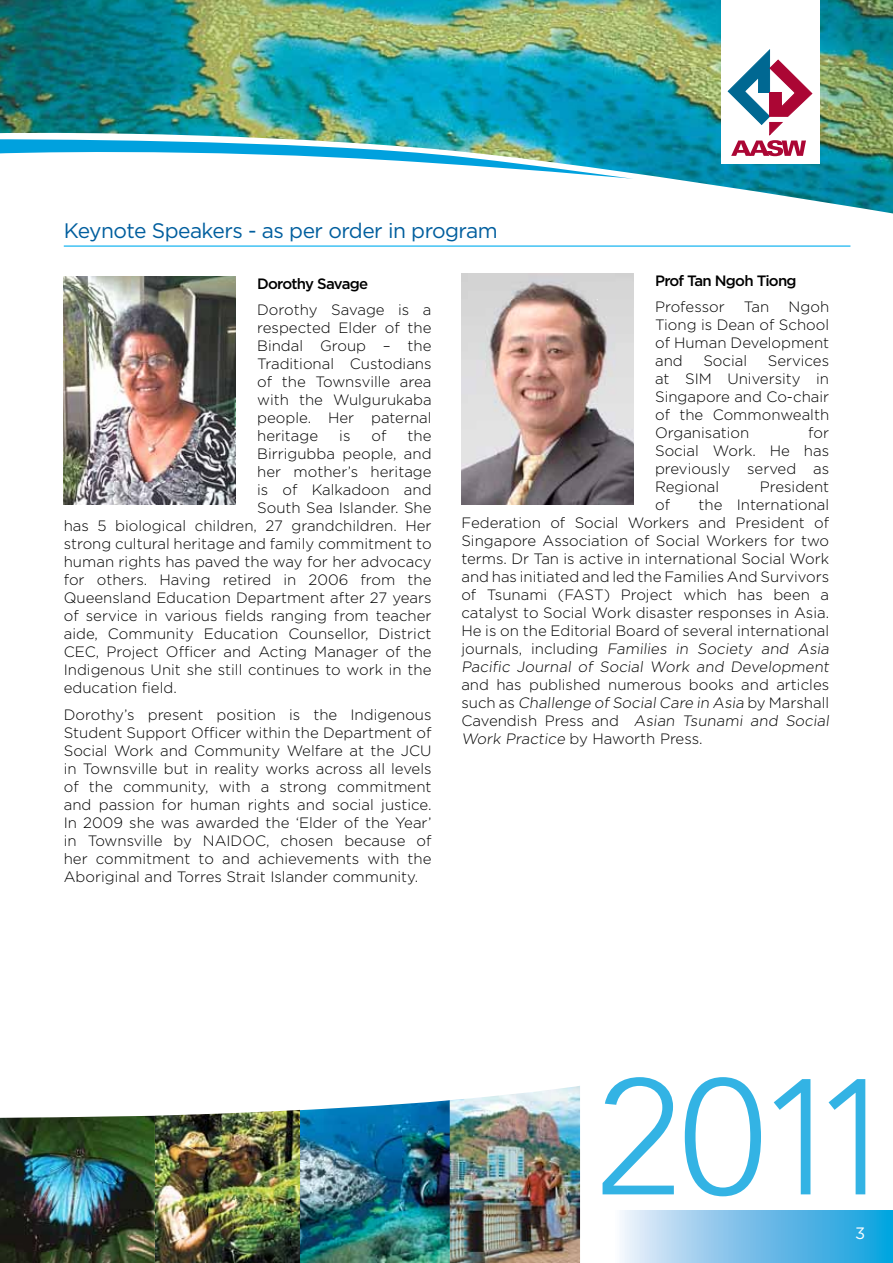
<style>
.page{position:relative;width:893px;height:1263px;background:#fff}
.page>*{position:absolute;margin:0;border:0;box-sizing:border-box;transform-origin:0 0}
.t1{font:21px "Gotham";letter-spacing:-.025em;color:#005e9e}
.t2{font:16.5px "Gotham";color:#fff}
.t3{font:300 15px/18px "Gotham";color:#000;text-align:justify}
.t4{font:500 15px "Gotham";letter-spacing:-.05em;color:#000}
</style>
<div class="page">
<svg style="left:603px;top:1077px;width:262px;height:119px"></svg>
<div style="left:580px;top:1210px;width:313px;height:53px;background:linear-gradient(to right,#fffcfe,#0598db)"></div>
<hr style="left:64px;top:245px;width:786px;height:2px;background:#00aeef">
<img style="left:0;top:0;width:893px;height:213px">
<svg style="left:0;top:139px;width:634px;height:40px"></svg>
<div style="left:721px;top:0;width:98px;height:163px;background:#fff"></div>
<svg style="left:728px;top:50px;width:84px;height:106px"></svg>
<img style="left:450px;top:1086px;width:130px;height:177px">
<img style="left:300px;top:1100px;width:150px;height:163px">
<img style="left:155px;top:1110px;width:145px;height:153px">
<img style="left:0;top:1116px;width:155px;height:147px">
<img style="left:64px;top:276px;width:172px;height:229px">
<img style="left:462px;top:273px;width:172px;height:232px">
<h1 class="t1" style="left:64px;top:219px;width:435px">Keynote Speakers - as per order in program</h1>
<p class="t4" style="left:257px;top:275px;width:112px">Dorothy Savage</p>
<p class="t3" style="left:257px;top:301px;width:176px">Dorothy Savage is a respected Elder of the Bindal Group – the Traditional Custodians of the Townsville area with the Wulgurukaba people. Her paternal heritage</p>
<p class="t3" style="left:339px;top:427px;width:13px">is</p>
<p class="t3" style="left:372px;top:427px;width:17px">of</p>
<p class="t3" style="left:408px;top:427px;width:25px">the</p>
<p class="t3" style="left:257px;top:445px;width:176px">Birrigubba people, and</p>
<p class="t3" style="left:257px;top:463px;width:176px">her mother’s heritage</p>
<p class="t3" style="left:257px;top:481px;width:176px">is of Kalkadoon and</p>
<p class="t3" style="left:257px;top:499px;width:176px">South Sea Islander. She</p>
<p class="t3" style="left:64px;top:517px;width:369px">has 5 biological children, 27 grandchildren. Her</p>
<p class="t3" style="left:64px;top:535px;width:369px">strong cultural heritage and family commitment to</p>
<p class="t3" style="left:64px;top:553px;width:369px">human rights has paved the way for her advocacy</p>
<p class="t3" style="left:64px;top:571px;width:369px">for others. Having retired in 2006 from the</p>
<p class="t3" style="left:64px;top:589px;width:369px">Queensland Education Department after 27 years</p>
<p class="t3" style="left:64px;top:607px;width:369px">of service in various fields ranging from teacher</p>
<p class="t3" style="left:64px;top:625px;width:369px">aide, Community Education Counsellor, District</p>
<p class="t3" style="left:64px;top:643px;width:369px">CEC, Project Officer and Acting Manager of the</p>
<p class="t3" style="left:64px;top:661px;width:369px">Indigenous Unit she still continues to work in the</p>
<p class="t3" style="left:64px;top:679px;width:114px">education field.</p>
<p class="t3" style="left:64px;top:705px;width:369px">Dorothy’s present position is the Indigenous Student Support Officer within the Department of Social Work and Community Welfare at the JCU in Townsville but in reality works across all levels of the community, with a strong commitment and passion for human rights and social justice.<br>In 2009 she was awarded the ‘Elder of the Year’ in Townsville by NAIDOC, chosen because of her commitment to and achievements with the Aboriginal and Torres Strait Islander community.</p>
<p class="t4" style="left:655px;top:272px;width:143px">Prof Tan Ngoh Tiong</p>
<p class="t3" style="left:655px;top:298px;width:71px">Professor</p>
<p class="t3" style="left:744px;top:298px;width:27px">Tan</p>
<p class="t3" style="left:655px;top:298px;width:176px;text-indent:134px">Ngoh Tiong is Dean of School of Human Development and</p>
<p class="t3" style="left:703px;top:352px;width:45px">Social</p>
<p class="t3" style="left:655px;top:352px;width:176px;text-indent:113px">Services at SIM University in Singapore and Co-chair of the Commonwealth Organisation</p>
<p class="t3" style="left:655px;top:424px;width:176px;text-indent:153px">for Social Work. He has previously served as Regional</p>
<p class="t3" style="left:760px;top:478px;width:71px">President</p>
<p class="t3" style="left:655px;top:496px;width:17px">of</p>
<p class="t3" style="left:461px;top:496px;width:371px;text-align:left;text-indent:237px">the International Federation of Social Workers and President of Singapore Association of Social Workers for two terms. Dr Tan is active in international Social Work and has initiated and led the Families And Survivors of Tsunami (FAST) Project which has been a catalyst to Social Work disaster responses in Asia.<br>He is on the Editorial Board of several international journals, including Families in Society and Asia Pacific Journal of Social Work and Development and has published numerous books and articles such as Challenge of Social Care in Asia by Marshall Cavendish Press and Asian Tsunami and Social Work Practice by Haworth Press.</p>
<p class="t2" style="left:855px;top:1224px;width:12px">3</p>
</div>
